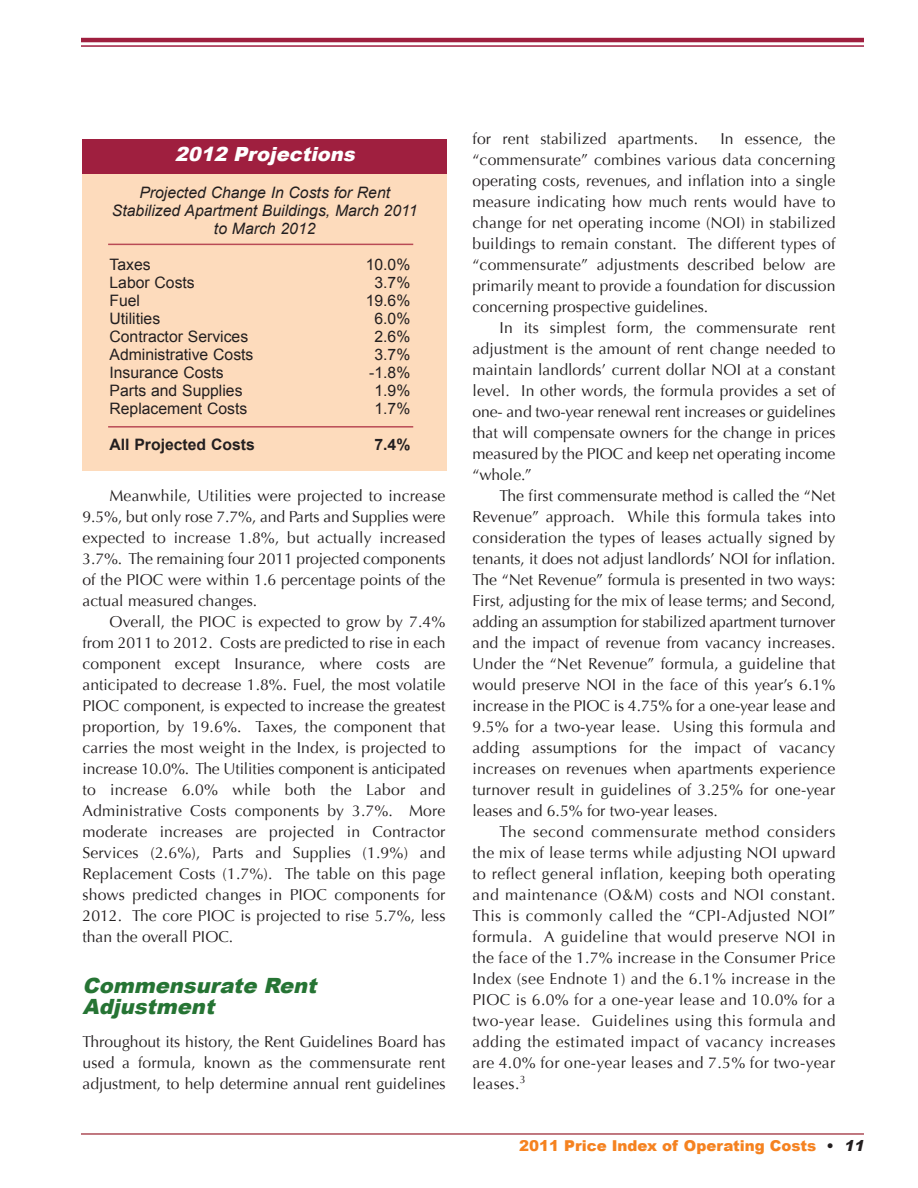
<style>
.page{position:relative;width:918px;height:1188px;background:#fff}
.page>*{position:absolute;margin:0;border:0;box-sizing:border-box;transform-origin:0 0}
.t1{font:italic 900 21px/21px "Arial";color:#267434}
.t2{font:italic 900 19.5px "Arial";color:#fff}
.t3{font:15.75px/21px "Optima";color:#231f20;text-align:justify}
.t4{font:15.75px "Arial";color:#231f20}
.t5{font:italic 15.75px/18px "Arial";color:#231f20;text-align:center}
.t6{font:700 15.75px "Arial";color:#231f20}
.t7{font:900 15px "Arial";color:#f58220}
.s1{color:#231f20}
.s2{font-style:italic;color:#231f20}
</style>
<div class="page">
<div style="left:82px;top:173px;width:365px;height:298px;background:#fddbbc"></div>
<div style="left:83px;top:139px;width:364px;height:35px;background:#9f1f3f"></div>
<hr style="left:108px;top:244px;width:305px;height:1px;background:#b94a55">
<hr style="left:108px;top:426px;width:305px;height:2px;background:#b94a55">
<hr style="left:81px;top:38px;width:783px;height:4px;background:#9f1f3f">
<hr style="left:81px;top:45px;width:783px;height:2px;background:#9f1f3f">
<hr style="left:81px;top:1133px;width:783px;height:2px;background:#ad4c57">
<p class="t2" style="left:175px;top:140px;width:186px">2012 Projections</p>
<p class="t5" style="left:112px;top:183px;width:307px">Projected Change In Costs for Rent<br>Stabilized Apartment Buildings, March 2011 to March 2012</p>
<p class="t4" style="left:109px;top:255px;width:43px">Taxes</p>
<p class="t4" style="left:366px;top:255px;width:46px">10.0%</p>
<p class="t4" style="left:109px;top:273px;width:87px">Labor Costs</p>
<p class="t4" style="left:374px;top:273px;width:37px">3.7%</p>
<p class="t4" style="left:109px;top:291px;width:32px">Fuel</p>
<p class="t4" style="left:366px;top:291px;width:46px">19.6%</p>
<p class="t4" style="left:109px;top:309px;width:52px">Utilities</p>
<p class="t4" style="left:374px;top:309px;width:37px">6.0%</p>
<p class="t4" style="left:109px;top:327px;width:140px">Contractor Services</p>
<p class="t4" style="left:374px;top:327px;width:37px">2.6%</p>
<p class="t4" style="left:109px;top:345px;width:145px">Administrative Costs</p>
<p class="t4" style="left:374px;top:345px;width:37px">3.7%</p>
<p class="t4" style="left:109px;top:363px;width:116px">Insurance Costs</p>
<p class="t4" style="left:369px;top:363px;width:43px">-1.8%</p>
<p class="t4" style="left:109px;top:381px;width:135px">Parts and Supplies</p>
<p class="t4" style="left:374px;top:381px;width:37px">1.9%</p>
<p class="t4" style="left:109px;top:399px;width:139px">Replacement Costs</p>
<p class="t4" style="left:374px;top:399px;width:37px">1.7%</p>
<p class="t6" style="left:109px;top:435px;width:147px">All Projected Costs</p>
<p class="t6" style="left:374px;top:435px;width:37px">7.4%</p>
<p class="t3" style="left:83px;top:485px;width:365px;text-indent:27px">Meanwhile, Utilities were projected to increase 9.5%, but only rose 7.7%, and Parts and Supplies were expected to increase 1.8%, but actually increased 3.7%. The remaining four 2011 projected components of the PIOC were within 1.6 percentage points of the actual measured changes.</p>
<p class="t3" style="left:82px;top:611px;width:365px;text-indent:27px">Overall, the PIOC is expected to grow by 7.4% from 2011 to 2012. Costs are predicted to rise in each component except Insurance, where costs are anticipated to decrease 1.8%. Fuel, the most volatile PIOC component, is expected to increase the greatest proportion, by 19.6%. Taxes, the component that carries the most weight in the Index, is projected to increase 10.0%. The Utilities component is anticipated to increase 6.0% while both the Labor and Administrative Costs components by 3.7%. More moderate increases are projected in Contractor Services (2.6%), Parts and Supplies (1.9%) and Replacement Costs (1.7%). The table on this page shows predicted changes in PIOC components for 2012. The core PIOC is projected to rise 5.7%, less than the overall PIOC.</p>
<h1 class="t1" style="left:82px;top:974px;width:240px">Commensurate Rent<br>Adjustment</h1>
<p class="t3" style="left:82px;top:1031px;width:365px">Throughout its history, the Rent Guidelines Board has used a formula, known as the commensurate rent adjustment, to help determine annual rent guidelines</p>
<p class="t3" style="left:472px;top:129px;width:227px">for rent stabilized apartments.</p>
<p class="t3" style="left:472px;top:129px;width:365px;text-indent:248px">In essence, the “commensurate” combines various data concerning operating costs, revenues, and inflation into a single measure indicating how much rents would have to change for net operating income (NOI) in stabilized buildings to remain constant. The different types of “commensurate” adjustments described below are primarily meant to provide a foundation for discussion concerning prospective guidelines.</p>
<p class="t3" style="left:472px;top:318px;width:365px;text-indent:27px">In its simplest form, the commensurate rent adjustment is the amount of rent change needed to maintain landlords’ current dollar NOI at a constant level. In other words, the formula provides a set of one- and two-year renewal rent increases or guidelines that will compensate owners for the change in prices measured by the PIOC and keep net operating income “whole.”</p>
<p class="t3" style="left:472px;top:486px;width:365px;text-indent:27px">The first commensurate method is called the “Net Revenue” approach. While this formula takes into consideration the types of leases actually signed by tenants, it does not adjust landlords’ NOI for inflation.<br>The “Net Revenue” formula is presented in two ways:<br>First, adjusting for the mix of lease terms; and Second, adding an assumption for stabilized apartment turnover and the impact of revenue from vacancy increases.<br>Under the “Net Revenue” formula, a guideline that would preserve NOI in the face of this year’s 6.1% increase in the PIOC is 4.75% for a one-year lease and 9.5% for a two-year lease. Using this formula and adding assumptions for the impact of vacancy increases on revenues when apartments experience turnover result in guidelines of 3.25% for one-year leases and 6.5% for two-year leases.</p>
<p class="t3" style="left:472px;top:822px;width:365px;text-indent:27px">The second commensurate method considers the mix of lease terms while adjusting NOI upward to reflect general inflation, keeping both operating and maintenance (O&amp;M) costs and NOI constant.<br>This is commonly called the “CPI-Adjusted NOI” formula. A guideline that would preserve NOI in the face of the 1.7% increase in the Consumer Price Index (see Endnote 1) and the 6.1% increase in the PIOC is 6.0% for a one-year lease and 10.0% for a two-year lease. Guidelines using this formula and adding the estimated impact of vacancy increases are 4.0% for one-year leases and 7.5% for two-year leases.<sup>3</sup></p>
<p class="t7" style="left:519px;top:1134px;width:349px">2011 Price Index of Operating Costs <span class="s1">•</span> <span class="s2">11</span></p>
</div>
